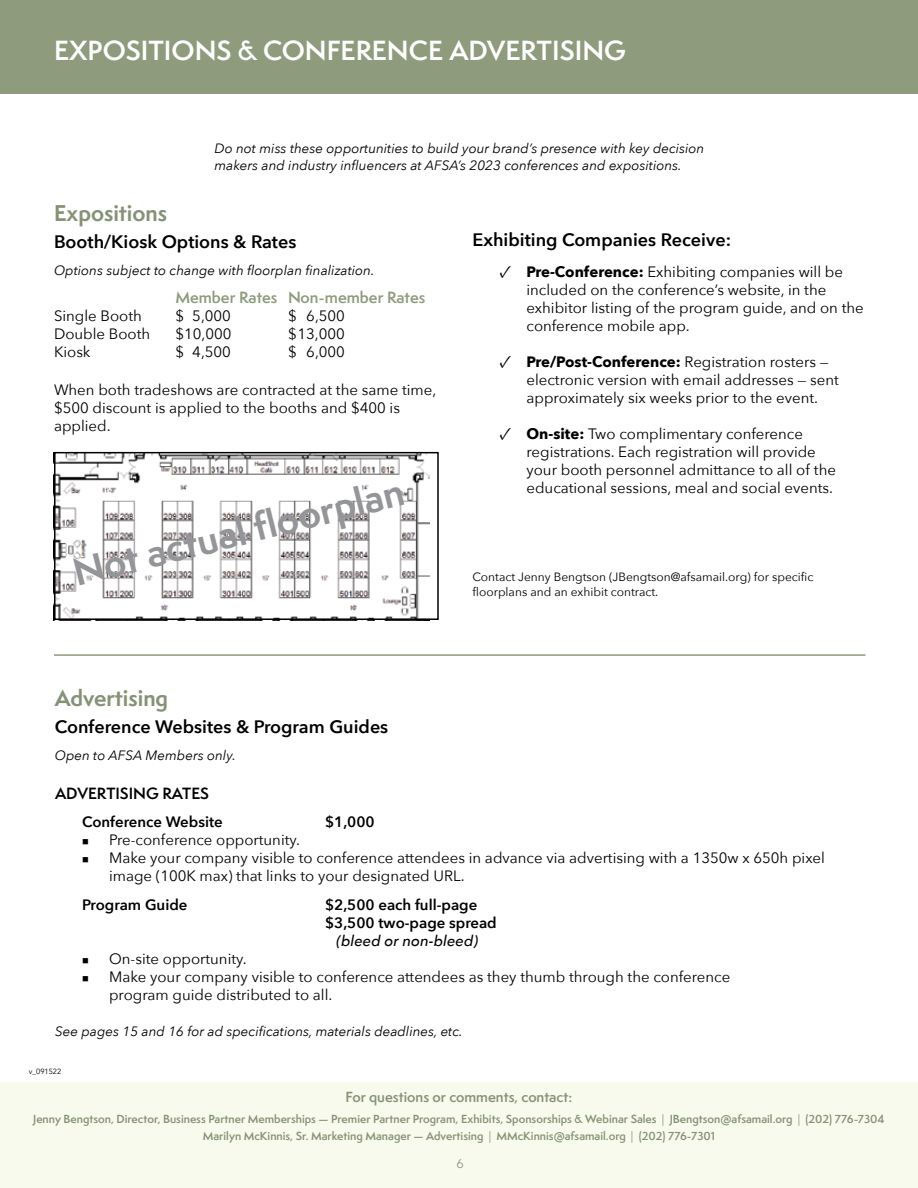
<style>
.page{position:relative;width:918px;height:1188px;background:#fff}
.page>*{position:absolute;margin:0;border:0;box-sizing:border-box;transform-origin:0 0}
.t1{font:700 36px "Semplicita Pro";color:#939598}
.t2{font:600 25.5px "Semplicita Pro";color:#fff}
.t3{font:700 21px "Semplicita Pro";color:#869276}
.t4{font:600 18px "Avenir Next";color:#000}
.t5{font:15px/18px "Avenir Next";color:#000}
.t6{font:600 15px/18px "Avenir Next";color:#000}
.t7{font:600 15px "Semplicita Pro";color:#8e9b7d}
.t8{font:italic 500 15px "Avenir Next";color:#000}
.t9{font:600 15px "Semplicita Pro";color:#000}
.t10{font:italic 13.5px/16.2px "Avenir Next";color:#000}
.t11{font:600 13.5px "Semplicita Pro";color:#869276}
.t12{font:12px "Avenir Next";color:#000}
.t13{font:12px "Semplicita Pro";color:#869276}
.t14{font:600 10.8px/16.5px "Semplicita Pro";color:#869276;text-align:center}
.t15{font:7.5px "Avenir";color:#000}
.s1{font-family:"Minion Pro";font-size:18px}
.s2{font-weight:700}
.s3{font-weight:400}
</style>
<div class="page">
<div style="left:0;top:0;width:918px;height:94px;background:#8e9b7d"></div>
<div style="left:0;top:1082px;width:918px;height:106px;background:#f8faed"></div>
<img style="left:57px;top:455px;width:373px;height:162px">
<div style="left:54px;top:452px;width:385px;height:168px;border:2px solid #000"></div>
<hr style="left:54px;top:654px;width:812px;height:2px;background:#8e9b7d">
<h2 class="t2" style="left:54px;top:32px;width:573px">EXPOSITIONS &amp; CONFERENCE ADVERTISING</h2>
<p class="t10" style="left:214px;top:140px;width:491px">Do not miss these opportunities to build your brand’s presence with key decision makers and industry influencers at AFSA’s 2023 conferences and expositions.</p>
<h3 class="t3" style="left:54px;top:198px;width:115px">Expositions</h3>
<p class="t4" style="left:54px;top:226px;width:244px">Booth/Kiosk Options &amp; Rates</p>
<p class="t10" style="left:54px;top:262px;width:322px">Options subject to change with floorplan finalization.</p>
<p class="t7" style="left:176px;top:287px;width:251px">Member Rates Non-member Rates</p>
<p class="t5" style="left:54px;top:306px;width:89px">Single Booth</p>
<p class="t5" style="left:176px;top:306px;width:57px">$ 5,000</p>
<p class="t5" style="left:288px;top:306px;width:58px">$ 6,500</p>
<p class="t5" style="left:54px;top:324px;width:98px">Double Booth</p>
<p class="t5" style="left:176px;top:324px;width:58px">$10,000</p>
<p class="t5" style="left:288px;top:324px;width:58px">$13,000</p>
<p class="t5" style="left:54px;top:342px;width:38px">Kiosk</p>
<p class="t5" style="left:176px;top:342px;width:57px">$ 4,500</p>
<p class="t5" style="left:288px;top:342px;width:58px">$ 6,000</p>
<p class="t5" style="left:54px;top:380px;width:384px">When both tradeshows are contracted at the same time, $500 discount is applied to the booths and $400 is applied.</p>
<h1 class="t1" style="left:67px;top:547px;width:341px;rotate:-14deg">Not actual fl oorplan</h1>
<p class="t4" style="left:472px;top:224px;width:260px">Exhibiting Companies Receive:</p>
<p class="t5" style="left:526px;top:263px;width:339px;text-indent:-27px"><span class="s1">✓</span> <span class="s2">Pre-Conference:</span> Exhibiting companies will be included on the conference’s website, in the exhibitor listing of the program guide, and on the conference mobile app.</p>
<p class="t5" style="left:526px;top:353px;width:314px;text-indent:-27px"><span class="s1">✓</span> <span class="s2">Pre/Post-Conference:</span> Registration rosters — electronic version with email addresses — sent approximately six weeks prior to the event.</p>
<p class="t5" style="left:526px;top:425px;width:311px;text-indent:-27px"><span class="s1">✓</span> <span class="s2">On-site:</span> Two complimentary conference registrations. Each registration will provide your booth personnel admittance to all of the educational sessions, meal and social events.</p>
<p class="t12" style="left:472px;top:567px;width:342px">Contact Jenny Bengtson (JBengtson@afsamail.org) for specific</p>
<p class="t12" style="left:472px;top:581px;width:187px">floorplans and an exhibit contract.</p>
<h3 class="t3" style="left:55px;top:682px;width:115px">Advertising</h3>
<p class="t4" style="left:55px;top:711px;width:335px">Conference Websites &amp; Program Guides</p>
<p class="t10" style="left:55px;top:747px;width:183px">Open to AFSA Members only.</p>
<p class="t9" style="left:55px;top:782px;width:155px">ADVERTISING RATES</p>
<p class="t6" style="left:82px;top:812px;width:142px">Conference Website</p>
<p class="t6" style="left:325px;top:812px;width:51px">$1,000</p>
<p class="t5" style="left:82px;top:830px;width:220px">■ Pre-conference opportunity.</p>
<p class="t5" style="left:109px;top:848px;width:717px;text-indent:-27px">■ Make your company visible to conference attendees in advance via advertising with a 1350w x 650h pixel image (100K max) that links to your designated URL.</p>
<p class="t6" style="left:82px;top:895px;width:107px">Program Guide</p>
<p class="t6" style="left:325px;top:895px;width:173px">$2,500 each full-page $3,500 two-page spread</p>
<p class="t8" style="left:336px;top:928px;width:143px">(bleed or non-bleed)</p>
<p class="t5" style="left:82px;top:949px;width:166px">■ On-site opportunity.</p>
<p class="t5" style="left:109px;top:967px;width:623px;text-indent:-27px">■ Make your company visible to conference attendees as they thumb through the conference program guide distributed to all.</p>
<p class="t10" style="left:55px;top:1022px;width:409px">See pages 15 and 16 for ad specifications, materials deadlines, etc.</p>
<p class="t15" style="left:29px;top:1067px;width:34px">v_091522</p>
<p class="t11" style="left:346px;top:1087px;width:228px">For questions or comments, contact:</p>
<p class="t14" style="left:33px;top:1111px;width:853px">Jenny Bengtson, Director, Business Partner Memberships — Premier Partner Program, Exhibits, Sponsorships &amp; Webinar Sales <span class="s3">|</span> JBengtson@afsamail.org <span class="s3">|</span> (202) 776-7304<br>Marilyn McKinnis, Sr. Marketing Manager — Advertising <span class="s3">|</span> MMcKinnis@afsamail.org <span class="s3">|</span> (202) 776-7301</p>
<p class="t13" style="left:456px;top:1155px;width:9px">6</p>
</div>
